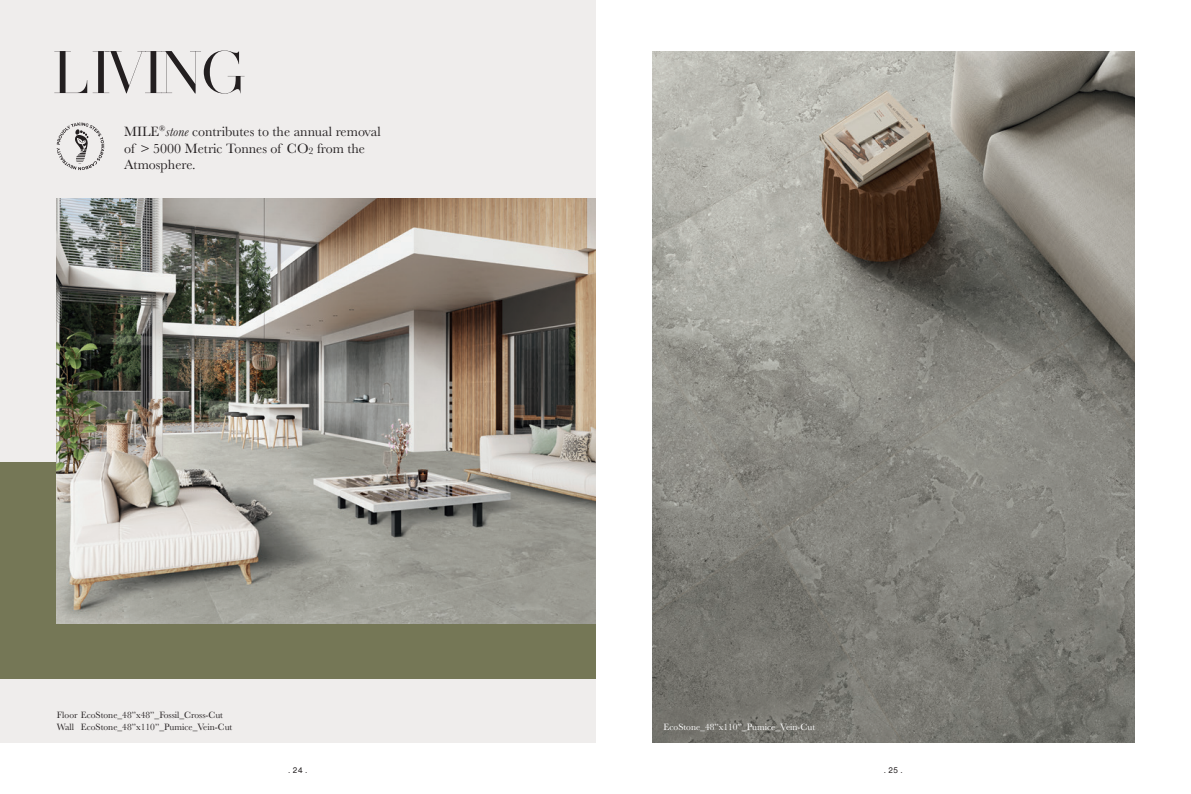
<style>
.page{position:relative;width:1191px;height:794px;background:#fff}
.page>*{position:absolute;margin:0;border:0;box-sizing:border-box;transform-origin:0 0}
.t1{font:60px "MADESAONARA2";letter-spacing:.14em;color:#231f20}
.t2{font:14px/16.8px "Baskerville";color:#231f20}
.t3{font:9.5px "Baskerville";color:#231f20}
.t4{font:9.5px "Baskerville";color:#fff}
.t5{font:8px "Helvetica Now Text";color:#231f20}
.s1{font-style:italic}
</style>
<div class="page">
<div style="left:0;top:0;width:595px;height:743px;background:#efedec"></div>
<div style="left:0;top:462px;width:595px;height:216px;background:#757756"></div>
<img style="left:652px;top:51px;width:482px;height:692px">
<img style="left:57px;top:198px;width:538px;height:425px">
<svg style="left:57px;top:122px;width:47px;height:48px"></svg>
<p class="t1" style="left:57px;top:38px;width:185px">LIVING</p>
<p class="t2" style="left:124px;top:123px;width:258px">MILE<sup>®</sup><span class="s1">stone</span> contributes to the annual removal of &gt; 5000 Metric Tonnes of CO<sub>2</sub> from the<br>Atmosphere.</p>
<p class="t3" style="left:57px;top:709px;width:168px">Floor EcoStone_48”x48”_Fossil_Cross-Cut</p>
<p class="t3" style="left:57px;top:721px;width:177px">Wall EcoStone_48”x110”_Pumice_Vein-Cut</p>
<p class="t4" style="left:663px;top:721px;width:153px">EcoStone_48”x110”_Pumice_Vein-Cut</p>
<p class="t5" style="left:288px;top:763px;width:21px">. 24 .</p>
<p class="t5" style="left:883px;top:763px;width:21px">. 25 .</p>
</div>
